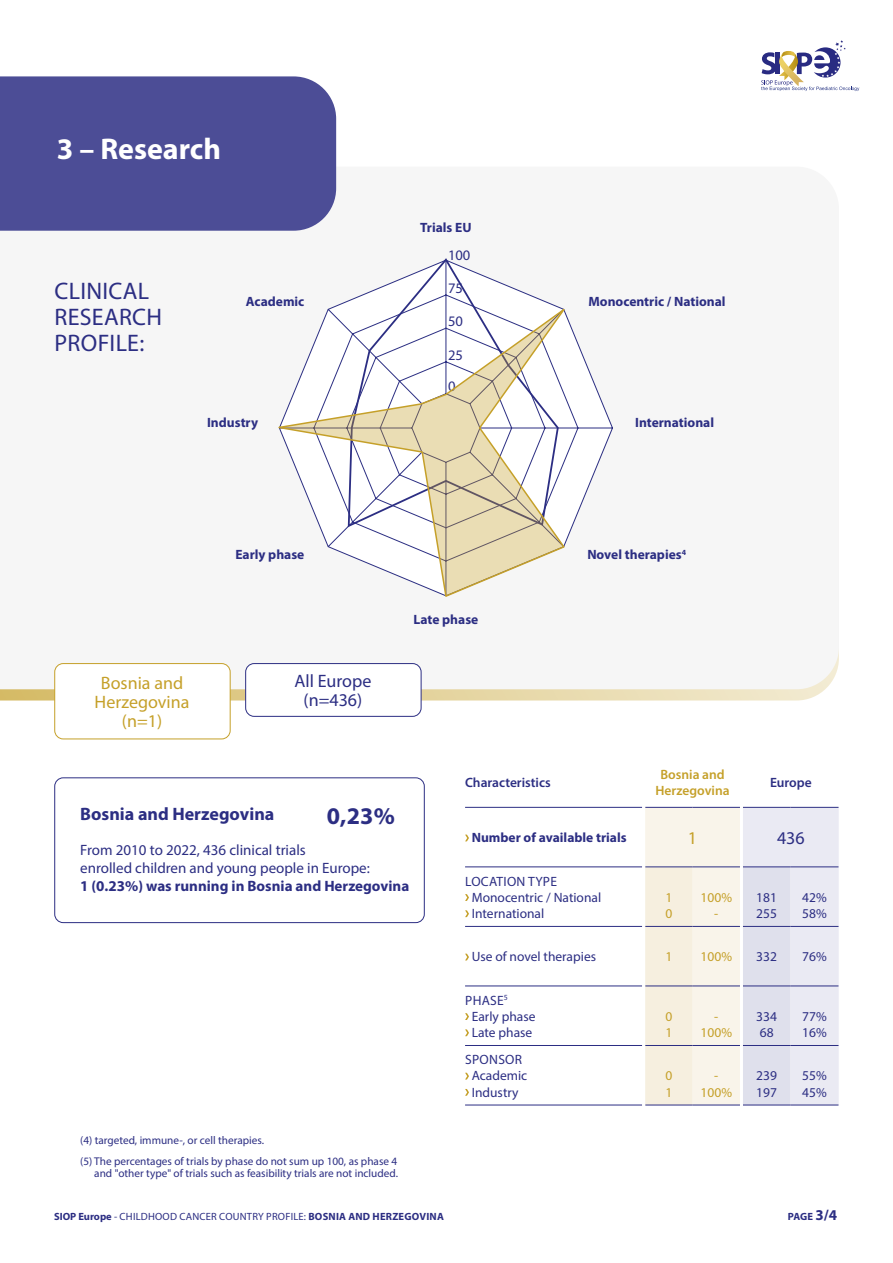
<style>
.page{position:relative;width:893px;height:1263px;background:#fff}
.page>*{position:absolute;margin:0;border:0;box-sizing:border-box;transform-origin:0 0}
.t1{font:700 30px "Myriad Pro";color:#fff}
.t2{font:24px/26px "Myriad Variable Concept";letter-spacing:.01em;color:#2c2e83}
.t3{font:700 24px "Myriad Pro";color:#2c2e83}
.t4{font:18px/19.4px "Myriad Pro";color:#c5a029;text-align:center}
.t5{font:700 18px "Myriad Pro";color:#2c2e83}
.t6{font:18px/19.4px "Myriad Pro";color:#2c2e83;text-align:center}
.t7{font:15px/18px "Myriad Pro";color:#2c2e83}
.t8{font:700 15px "Myriad Pro";color:#2c2e83}
.t9{font:14.55px "Myriad Pro";color:#2c2e83}
.t10{font:13.5px/16.2px "Myriad Pro";color:#2c2e83}
.t11{font:700 13.5px "Myriad Pro";color:#2c2e83}
.t12{font:13.5px/16.2px "Myriad Pro";color:#c5a029}
.t13{font:600 13.5px "Myriad Pro";color:#2c2e83}
.t14{font:600 13.5px/16.2px "Myriad Pro";color:#c5a029;text-align:center}
.t15{font:11.25px/20.7px "Myriad Pro";color:#2c2e83}
.t16{font:10.5px "Myriad Pro";letter-spacing:.02em;color:#2c2e83}
.t17{font:700 10.5px "Myriad Pro";color:#2c2e83}
.s1{font-weight:700}
.s2{font-size:15px}
</style>
<div class="page">
<svg style="left:342px;top:301px;width:271px;height:232px"></svg>
<div style="left:245px;top:663px;width:176px;height:54px;border:1px solid #2c2e83;border-radius:9px"></div>
<svg style="left:347px;top:258px;width:213px;height:45px"></svg>
<svg style="left:761px;top:40px;width:98px;height:51px"></svg>
<div style="left:0;top:76px;width:336px;height:155px;background:#4c4d96"></div>
<hr style="left:465px;top:807px;width:177px;height:1px;background:#2c2e83">
<hr style="left:465px;top:867px;width:177px;height:1px;background:#2c2e83">
<hr style="left:465px;top:926px;width:177px;height:1px;background:#2c2e83">
<hr style="left:465px;top:986px;width:177px;height:1px;background:#2c2e83">
<hr style="left:465px;top:1045px;width:177px;height:1px;background:#2c2e83">
<hr style="left:465px;top:1105px;width:177px;height:1px;background:#2c2e83">
<svg style="left:645px;top:807px;width:194px;height:299px;background:#ebe8e9"></svg>
<svg style="left:465px;top:835px;width:4px;height:6px"></svg>
<svg style="left:465px;top:894px;width:4px;height:7px"></svg>
<svg style="left:465px;top:910px;width:4px;height:7px"></svg>
<svg style="left:465px;top:954px;width:4px;height:6px"></svg>
<svg style="left:465px;top:1013px;width:4px;height:7px"></svg>
<svg style="left:465px;top:1029px;width:4px;height:7px"></svg>
<svg style="left:465px;top:1073px;width:4px;height:6px"></svg>
<svg style="left:465px;top:1089px;width:4px;height:7px"></svg>
<div style="left:54px;top:663px;width:176px;height:76px;border:1px solid #c5a029;border-radius:9px"></div>
<div style="left:54px;top:777px;width:371px;height:146px;border:1px solid #2c2e83;border-radius:9px"></div>
<svg style="left:278px;top:303px;width:292px;height:294px"></svg>
<h1 class="t1" style="left:57px;top:130px;width:166px">3 – Research</h1>
<h2 class="t2" style="left:55px;top:278px;width:109px">CLINICAL<br>RESEARCH<br>PROFILE:</h2>
<p class="t11" style="left:246px;top:292px;width:60px">Academic</p>
<p class="t11" style="left:420px;top:219px;width:53px">Trials EU</p>
<p class="t9" style="left:448px;top:246px;width:24px">100</p>
<p class="t9" style="left:448px;top:279px;width:16px">75</p>
<p class="t9" style="left:448px;top:313px;width:16px">50</p>
<p class="t9" style="left:448px;top:346px;width:16px">25</p>
<p class="t9" style="left:448px;top:378px;width:9px">0</p>
<p class="t11" style="left:588px;top:292px;width:139px">Monocentric / National</p>
<p class="t11" style="left:207px;top:414px;width:52px">Industry</p>
<p class="t11" style="left:635px;top:414px;width:80px">International</p>
<h3 class="t4" style="left:95px;top:673px;width:96px">Bosnia and<br>Herzegovina (n=1)</h3>
<p class="t11" style="left:235px;top:546px;width:71px">Early phase</p>
<h3 class="t6" style="left:295px;top:671px;width:78px">All Europe (n=436)</h3>
<p class="t11" style="left:413px;top:611px;width:66px">Late phase</p>
<p class="t11" style="left:587px;top:546px;width:100px">Novel therapies<sup>4</sup></p>
<h3 class="t5" style="left:80px;top:802px;width:196px">Bosnia and Herzegovina</h3>
<p class="t7" style="left:80px;top:840px;width:291px">From 2010 to 2022, 436 clinical trials<br>enrolled children and young people in Europe:</p>
<p class="t8" style="left:80px;top:876px;width:331px">1 (0.23%) was running in Bosnia and Herzegovina</p>
<h2 class="t3" style="left:327px;top:800px;width:70px">0,23%</h2>
<p class="t15" style="left:80px;top:1130px;width:319px">(4) targeted, immune-, or cell therapies.<br>(5) The percentages of trials by phase do not sum up 100, as phase 4</p>
<p class="t15" style="left:94px;top:1162px;width:305px">and "other type" of trials such as feasibility trials are not included.</p>
<p class="t13" style="left:465px;top:774px;width:87px">Characteristics</p>
<p class="t14" style="left:656px;top:766px;width:76px">Bosnia and<br>Herzegovina</p>
<p class="t13" style="left:770px;top:774px;width:43px">Europe</p>
<p class="t11" style="left:472px;top:829px;width:156px">Number of available trials</p>
<h3 class="t4" style="left:688px;top:828px;width:11px">1</h3>
<h3 class="t6" style="left:777px;top:828px;width:29px">436</h3>
<p class="t10" style="left:472px;top:873px;width:131px;text-indent:-7px">LOCATION TYPE<br>Monocentric / National<br>International</p>
<p class="t12" style="left:665px;top:889px;width:8px">1<br>0</p>
<p class="t12" style="left:700px;top:889px;width:33px;text-align:center">100% -</p>
<p class="t10" style="left:756px;top:889px;width:22px">181<br>255</p>
<p class="t10" style="left:802px;top:889px;width:26px">42%<br>58%</p>
<p class="t10" style="left:472px;top:948px;width:126px">Use of novel therapies</p>
<p class="t12" style="left:665px;top:948px;width:8px">1</p>
<p class="t12" style="left:700px;top:948px;width:33px">100%</p>
<p class="t10" style="left:756px;top:948px;width:22px">332</p>
<p class="t10" style="left:802px;top:948px;width:26px">76%</p>
<p class="t10" style="left:472px;top:992px;width:65px;text-indent:-7px">PHASE<sup>5<br></sup>Early phase<br>Late phase</p>
<p class="t12" style="left:665px;top:1008px;width:8px">0<br>1</p>
<p class="t12" style="left:700px;top:1008px;width:33px;text-align:center">-<br>100%</p>
<p class="t10" style="left:756px;top:1008px;width:22px">334<br>68</p>
<p class="t10" style="left:802px;top:1008px;width:26px">77%<br>16%</p>
<p class="t10" style="left:465px;top:1051px;width:64px;text-align:center">SPONSOR<br>Academic<br>Industry</p>
<p class="t12" style="left:665px;top:1067px;width:8px">0<br>1</p>
<p class="t12" style="left:700px;top:1067px;width:33px;text-align:center">-<br>100%</p>
<p class="t10" style="left:756px;top:1067px;width:22px">239<br>197</p>
<p class="t10" style="left:802px;top:1067px;width:26px">55%<br>45%</p>
<p class="t16" style="left:54px;top:1210px;width:391px"><span class="s1">SIOP Europe</span> - CHILDHOOD CANCER COUNTRY PROFILE: <span class="s1">BOSNIA AND HERZEGOVINA</span></p>
<p class="t17" style="left:788px;top:1210px;width:51px">PAGE <span class="s2">3/4</span></p>
</div>
